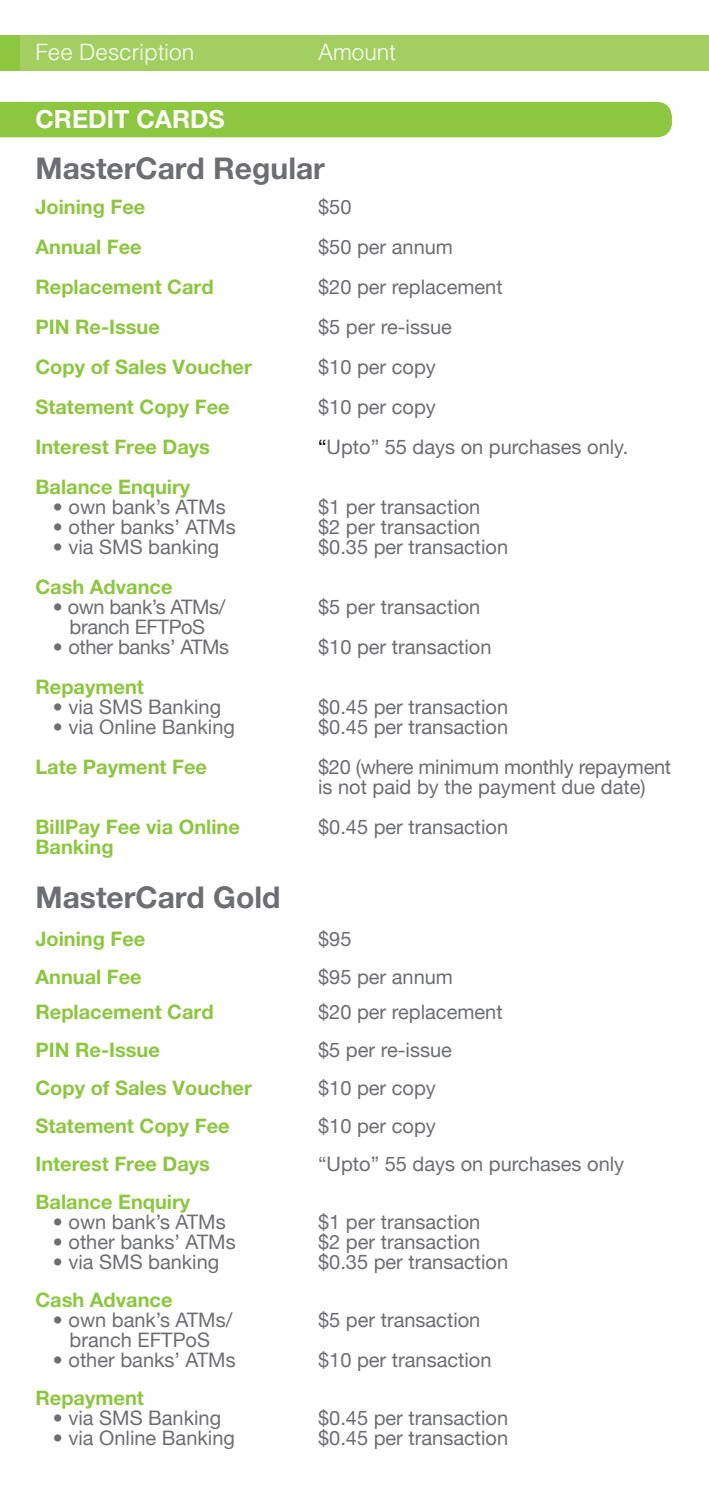
<style>
.page{position:relative;width:709px;height:1489px;background:#fff}
.page>*{position:absolute;margin:0;border:0;box-sizing:border-box;transform-origin:0 0}
.t1{font:700 30px "Helvetica Neue";color:#6d6e71}
.t2{font:700 25px "Helvetica Neue";color:#fff}
.t3{font:300 22.5px "Helvetica";color:#fff}
.t4{font:20px/20px "Helvetica Neue";color:#6d6e71}
.t5{font:700 20px "Helvetica Neue";color:#8dc63f}
.t6{font:20px "Helvetica Neue";letter-spacing:-.02em;color:#6d6e71}
.s1{color:#000}
</style>
<div class="page">
<div style="left:0;top:102px;width:672px;height:35px;background:#8dc63f"></div>
<div style="left:0;top:35px;width:688px;height:36px;background:#8dc63f"></div>
<div style="left:20px;top:35px;width:689px;height:36px;background:#a3cf62"></div>
<p class="t3" style="left:35px;top:38px;width:160px">Fee Description</p>
<p class="t3" style="left:318px;top:38px;width:79px">Amount</p>
<p class="t2" style="left:35px;top:104px;width:191px">CREDIT CARDS</p>
<h1 class="t1" style="left:35px;top:150px;width:291px">MasterCard Regular</h1>
<p class="t5" style="left:35px;top:195px;width:111px">Joining Fee</p>
<p class="t4" style="left:318px;top:197px;width:35px">$50</p>
<p class="t5" style="left:35px;top:235px;width:108px">Annual Fee</p>
<p class="t4" style="left:318px;top:237px;width:136px">$50 per annum</p>
<p class="t5" style="left:35px;top:275px;width:180px">Replacement Card</p>
<p class="t4" style="left:318px;top:277px;width:186px">$20 per replacement</p>
<p class="t5" style="left:35px;top:315px;width:126px">PIN Re-Issue</p>
<p class="t4" style="left:318px;top:317px;width:135px">$5 per re-issue</p>
<p class="t5" style="left:35px;top:355px;width:218px">Copy of Sales Voucher</p>
<p class="t4" style="left:318px;top:357px;width:119px">$10 per copy</p>
<p class="t5" style="left:35px;top:395px;width:196px">Statement Copy Fee</p>
<p class="t4" style="left:318px;top:397px;width:119px">$10 per copy</p>
<p class="t5" style="left:35px;top:435px;width:176px">Interest Free Days</p>
<p class="t4" style="left:318px;top:437px;width:312px"><span class="s1">“</span>Upto” 55 days on purchases only.</p>
<p class="t5" style="left:35px;top:475px;width:156px">Balance Enquiry</p>
<p class="t4" style="left:53px;top:497px;width:174px">• own bank’s ATMs</p>
<p class="t4" style="left:318px;top:497px;width:164px">$1 per transaction</p>
<p class="t4" style="left:53px;top:517px;width:184px">• other banks’ ATMs</p>
<p class="t4" style="left:318px;top:517px;width:164px">$2 per transaction</p>
<p class="t4" style="left:53px;top:537px;width:168px">• via SMS banking</p>
<p class="t4" style="left:318px;top:537px;width:192px">$0.35 per transaction</p>
<p class="t5" style="left:35px;top:575px;width:139px">Cash Advance</p>
<p class="t6" style="left:53px;top:595px;width:174px">• own bank’s ATMs/</p>
<p class="t4" style="left:318px;top:597px;width:164px">$5 per transaction</p>
<p class="t6" style="left:70px;top:615px;width:137px">branch EFTPoS</p>
<p class="t6" style="left:53px;top:635px;width:178px">• other banks’ ATMs</p>
<p class="t4" style="left:318px;top:637px;width:175px">$10 per transaction</p>
<p class="t5" style="left:35px;top:675px;width:110px">Repayment</p>
<p class="t4" style="left:53px;top:697px;width:170px">• via SMS Banking</p>
<p class="t4" style="left:318px;top:697px;width:192px">$0.45 per transaction</p>
<p class="t4" style="left:53px;top:717px;width:183px">• via Online Banking</p>
<p class="t4" style="left:318px;top:717px;width:192px">$0.45 per transaction</p>
<p class="t5" style="left:35px;top:755px;width:173px">Late Payment Fee</p>
<p class="t4" style="left:318px;top:757px;width:355px">$20 (where minimum monthly repayment is not paid by the payment due date)</p>
<p class="t5" style="left:35px;top:815px;width:206px">BillPay Fee via Online</p>
<p class="t4" style="left:318px;top:817px;width:192px">$0.45 per transaction</p>
<p class="t5" style="left:35px;top:835px;width:80px">Banking</p>
<h1 class="t1" style="left:35px;top:878px;width:246px">MasterCard Gold</h1>
<p class="t5" style="left:35px;top:926px;width:111px">Joining Fee</p>
<p class="t4" style="left:318px;top:928px;width:35px">$95</p>
<p class="t5" style="left:35px;top:964px;width:108px">Annual Fee</p>
<p class="t4" style="left:318px;top:966px;width:136px">$95 per annum</p>
<p class="t5" style="left:35px;top:999px;width:180px">Replacement Card</p>
<p class="t4" style="left:318px;top:1001px;width:186px">$20 per replacement</p>
<p class="t5" style="left:35px;top:1037px;width:126px">PIN Re-Issue</p>
<p class="t4" style="left:318px;top:1039px;width:135px">$5 per re-issue</p>
<p class="t5" style="left:35px;top:1075px;width:218px">Copy of Sales Voucher</p>
<p class="t4" style="left:318px;top:1077px;width:119px">$10 per copy</p>
<p class="t5" style="left:35px;top:1113px;width:196px">Statement Copy Fee</p>
<p class="t4" style="left:318px;top:1115px;width:119px">$10 per copy</p>
<p class="t5" style="left:35px;top:1151px;width:176px">Interest Free Days</p>
<p class="t4" style="left:318px;top:1153px;width:308px">“Upto” 55 days on purchases only</p>
<p class="t5" style="left:35px;top:1189px;width:156px">Balance Enquiry</p>
<p class="t4" style="left:53px;top:1211px;width:174px">• own bank’s ATMs</p>
<p class="t4" style="left:318px;top:1211px;width:164px">$1 per transaction</p>
<p class="t4" style="left:53px;top:1231px;width:184px">• other banks’ ATMs</p>
<p class="t4" style="left:318px;top:1231px;width:164px">$2 per transaction</p>
<p class="t4" style="left:53px;top:1251px;width:168px">• via SMS banking</p>
<p class="t4" style="left:318px;top:1251px;width:192px">$0.35 per transaction</p>
<p class="t5" style="left:35px;top:1287px;width:139px">Cash Advance</p>
<p class="t4" style="left:53px;top:1309px;width:181px">• own bank’s ATMs/</p>
<p class="t4" style="left:318px;top:1309px;width:164px">$5 per transaction</p>
<p class="t4" style="left:70px;top:1329px;width:142px">branch EFTPoS</p>
<p class="t4" style="left:53px;top:1349px;width:184px">• other banks’ ATMs</p>
<p class="t4" style="left:318px;top:1349px;width:175px">$10 per transaction</p>
<p class="t5" style="left:35px;top:1385px;width:110px">Repayment</p>
<p class="t4" style="left:53px;top:1407px;width:170px">• via SMS Banking</p>
<p class="t4" style="left:318px;top:1407px;width:192px">$0.45 per transaction</p>
<p class="t4" style="left:53px;top:1427px;width:183px">• via Online Banking</p>
<p class="t4" style="left:318px;top:1427px;width:192px">$0.45 per transaction</p>
</div>
